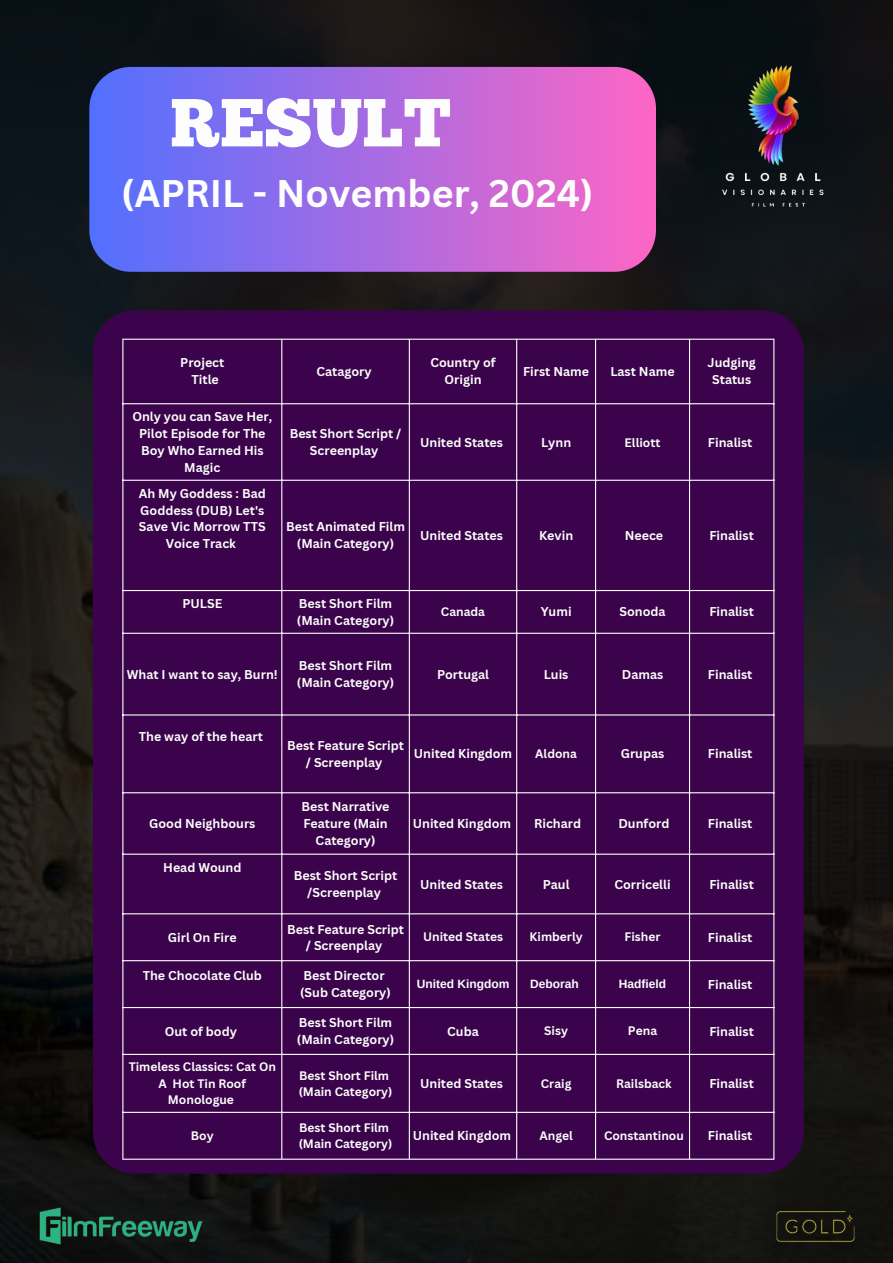
<style>
.page{position:relative;width:893px;height:1263px;background:#fff}
.page>*{position:absolute;margin:0;border:0;box-sizing:border-box;transform-origin:0 0}
.t1{font:67.72px "Chunk Five";color:#fcfdfc}
.t2{font:700 37.5px "Canva Sans";color:#fcfdfc}
.t3{font:700 12.45px/16.9px "Canva Sans";color:#fcfdfc;text-align:center}
.t4{font:700 12px/16.4px "Canva Sans";color:#fcfdfc;text-align:center}
.t5{font:700 12px "Arimo";color:#fcfdfc}
</style>
<div class="page">
<img style="left:0;top:0;width:893px;height:1263px">
<div style="left:93px;top:310px;width:711px;height:864px;background:#3b034b"></div>
<hr style="left:122px;top:340px;width:1px;height:818px;background:#fcfdfc">
<hr style="left:281px;top:340px;width:1px;height:818px;background:#fcfdfc">
<hr style="left:409px;top:340px;width:1px;height:818px;background:#fcfdfc">
<hr style="left:516px;top:340px;width:1px;height:818px;background:#fcfdfc">
<hr style="left:595px;top:340px;width:1px;height:818px;background:#fcfdfc">
<hr style="left:689px;top:340px;width:1px;height:818px;background:#fcfdfc">
<hr style="left:773px;top:340px;width:1px;height:818px;background:#fcfdfc">
<hr style="left:122px;top:339px;width:652px;height:1px;background:#fcfdfc">
<hr style="left:122px;top:403px;width:652px;height:1px;background:#fcfdfc">
<hr style="left:122px;top:480px;width:652px;height:1px;background:#fcfdfc">
<hr style="left:122px;top:590px;width:652px;height:1px;background:#fcfdfc">
<hr style="left:122px;top:633px;width:652px;height:1px;background:#fcfdfc">
<hr style="left:122px;top:714px;width:652px;height:1px;background:#fcfdfc">
<hr style="left:122px;top:792px;width:652px;height:1px;background:#fcfdfc">
<hr style="left:122px;top:854px;width:652px;height:1px;background:#fcfdfc">
<hr style="left:122px;top:913px;width:652px;height:1px;background:#fcfdfc">
<hr style="left:122px;top:960px;width:652px;height:1px;background:#fcfdfc">
<hr style="left:122px;top:1007px;width:652px;height:1px;background:#fcfdfc">
<hr style="left:122px;top:1054px;width:652px;height:1px;background:#fcfdfc">
<hr style="left:122px;top:1112px;width:652px;height:1px;background:#fcfdfc">
<hr style="left:122px;top:1158px;width:652px;height:2px;background:#fcfdfc">
<img style="left:653px;top:10px;width:240px;height:240px">
<svg style="left:89px;top:67px;width:567px;height:205px;background:#a569de"></svg>
<img style="left:737px;top:1200px;width:156px;height:52px">
<img style="left:36px;top:1190px;width:170px;height:73px">
<p class="t1" style="left:170px;top:96px;width:282px">RESULT</p>
<p class="t2" style="left:121px;top:167px;width:474px">(APRIL - November, 2024)</p>
<p class="t3" style="left:180px;top:354px;width:46px">Project</p>
<p class="t3" style="left:192px;top:371px;width:29px">Title</p>
<p class="t3" style="left:132px;top:408px;width:141px">Only you can Save Her,<br>Pilot Episode for The<br>Boy Who Earned His<br>Magic</p>
<p class="t3" style="left:139px;top:484px;width:128px">Ah My Goddess : Bad<br>Goddess (DUB) Let's<br>Save Vic Morrow TTS<br>Voice Track</p>
<h1 class="t3" style="left:316px;top:362px;width:57px">Catagory</h1>
<p class="t3" style="left:430px;top:354px;width:67px">Country of<br>Origin</p>
<p class="t3" style="left:523px;top:362px;width:68px">First Name</p>
<p class="t3" style="left:610px;top:362px;width:66px">Last Name</p>
<p class="t3" style="left:707px;top:354px;width:50px">Judging<br>Status</p>
<p class="t3" style="left:290px;top:425px;width:113px">Best Short Script /<br>Screenplay</p>
<p class="t3" style="left:420px;top:433px;width:84px">United States</p>
<p class="t3" style="left:541px;top:433px;width:32px">Lynn</p>
<p class="t4" style="left:624px;top:434px;width:37px">Elliott</p>
<p class="t3" style="left:708px;top:433px;width:46px">Finalist</p>
<p class="t3" style="left:286px;top:518px;width:120px">Best Animated Film (Main Category)</p>
<p class="t3" style="left:420px;top:527px;width:84px">United States</p>
<p class="t3" style="left:539px;top:527px;width:36px">Kevin</p>
<p class="t3" style="left:625px;top:527px;width:40px">Neece</p>
<p class="t3" style="left:709px;top:527px;width:46px">Finalist</p>
<p class="t3" style="left:182px;top:595px;width:41px">PULSE</p>
<p class="t3" style="left:297px;top:595px;width:99px;text-align:left">Best Short Film (Main Category)</p>
<p class="t4" style="left:441px;top:603px;width:46px">Canada</p>
<p class="t3" style="left:540px;top:603px;width:32px">Yumi</p>
<p class="t3" style="left:619px;top:603px;width:48px">Sonoda</p>
<p class="t3" style="left:709px;top:603px;width:46px">Finalist</p>
<p class="t3" style="left:127px;top:665px;width:152px">What I want to say, Burn!</p>
<p class="t3" style="left:297px;top:657px;width:99px;text-align:left">Best Short Film (Main Category)</p>
<p class="t3" style="left:437px;top:665px;width:54px">Portugal</p>
<p class="t3" style="left:544px;top:665px;width:26px">Luis</p>
<p class="t3" style="left:622px;top:665px;width:43px">Damas</p>
<p class="t3" style="left:708px;top:665px;width:46px">Finalist</p>
<p class="t3" style="left:139px;top:728px;width:125px">The way of the heart</p>
<p class="t3" style="left:149px;top:815px;width:108px">Good Neighbours</p>
<p class="t3" style="left:163px;top:858px;width:80px">Head Wound</p>
<p class="t3" style="left:287px;top:737px;width:118px">Best Feature Script / Screenplay</p>
<p class="t3" style="left:414px;top:745px;width:100px">United Kingdom</p>
<p class="t4" style="left:535px;top:745px;width:43px">Aldona</p>
<p class="t3" style="left:621px;top:745px;width:45px">Grupas</p>
<p class="t3" style="left:708px;top:745px;width:46px">Finalist</p>
<p class="t3" style="left:301px;top:798px;width:89px">Best Narrative<br>Feature (Main<br>Category)</p>
<p class="t3" style="left:413px;top:815px;width:100px">United Kingdom</p>
<p class="t3" style="left:534px;top:815px;width:49px">Richard</p>
<p class="t3" style="left:618px;top:815px;width:53px">Dunford</p>
<p class="t3" style="left:708px;top:815px;width:46px">Finalist</p>
<p class="t3" style="left:294px;top:867px;width:105px">Best Short Script /Screenplay</p>
<p class="t3" style="left:420px;top:875px;width:84px">United States</p>
<p class="t3" style="left:543px;top:875px;width:28px">Paul</p>
<p class="t3" style="left:614px;top:875px;width:58px">Corricelli</p>
<p class="t3" style="left:709px;top:875px;width:46px">Finalist</p>
<p class="t3" style="left:168px;top:929px;width:70px">Girl On Fire</p>
<p class="t3" style="left:287px;top:920px;width:118px">Best Feature Script / Screenplay</p>
<p class="t4" style="left:423px;top:928px;width:81px">United States</p>
<p class="t4" style="left:529px;top:928px;width:55px">Kimberly</p>
<p class="t4" style="left:624px;top:928px;width:38px">Fisher</p>
<p class="t3" style="left:708px;top:929px;width:46px">Finalist</p>
<p class="t3" style="left:143px;top:967px;width:121px">The Chocolate Club</p>
<p class="t3" style="left:303px;top:967px;width:83px">Best Director</p>
<p class="t3" style="left:300px;top:984px;width:92px">(Sub Category)</p>
<p class="t5" style="left:417px;top:977px;width:94px">United Kingdom</p>
<p class="t5" style="left:530px;top:977px;width:50px">Deborah</p>
<p class="t5" style="left:619px;top:977px;width:49px">Hadfield</p>
<p class="t3" style="left:708px;top:975px;width:46px">Finalist</p>
<p class="t3" style="left:165px;top:1022px;width:74px">Out of body</p>
<p class="t3" style="left:299px;top:1014px;width:95px">Best Short Film</p>
<p class="t3" style="left:297px;top:1031px;width:99px">(Main Category)</p>
<p class="t4" style="left:129px;top:1058px;width:149px">Timeless Classics: Cat On<br>A Hot Tin Roof<br>Monologue</p>
<p class="t4" style="left:299px;top:1067px;width:91px">Best Short Film</p>
<p class="t4" style="left:299px;top:1083px;width:95px">(Main Category)</p>
<p class="t4" style="left:191px;top:1127px;width:24px">Boy</p>
<p class="t4" style="left:299px;top:1119px;width:91px">Best Short Film</p>
<p class="t4" style="left:299px;top:1135px;width:95px">(Main Category)</p>
<p class="t3" style="left:447px;top:1022px;width:33px">Cuba</p>
<p class="t4" style="left:544px;top:1022px;width:25px">Sisy</p>
<p class="t4" style="left:628px;top:1022px;width:31px">Pena</p>
<p class="t3" style="left:709px;top:1022px;width:46px">Finalist</p>
<p class="t3" style="left:420px;top:1075px;width:84px">United States</p>
<p class="t4" style="left:541px;top:1075px;width:32px">Craig</p>
<p class="t4" style="left:616px;top:1075px;width:57px">Railsback</p>
<p class="t3" style="left:709px;top:1075px;width:46px">Finalist</p>
<p class="t3" style="left:413px;top:1127px;width:100px">United Kingdom</p>
<p class="t4" style="left:539px;top:1127px;width:35px">Angel</p>
<p class="t4" style="left:604px;top:1127px;width:81px">Constantinou</p>
<p class="t3" style="left:708px;top:1127px;width:46px">Finalist</p>
</div>
